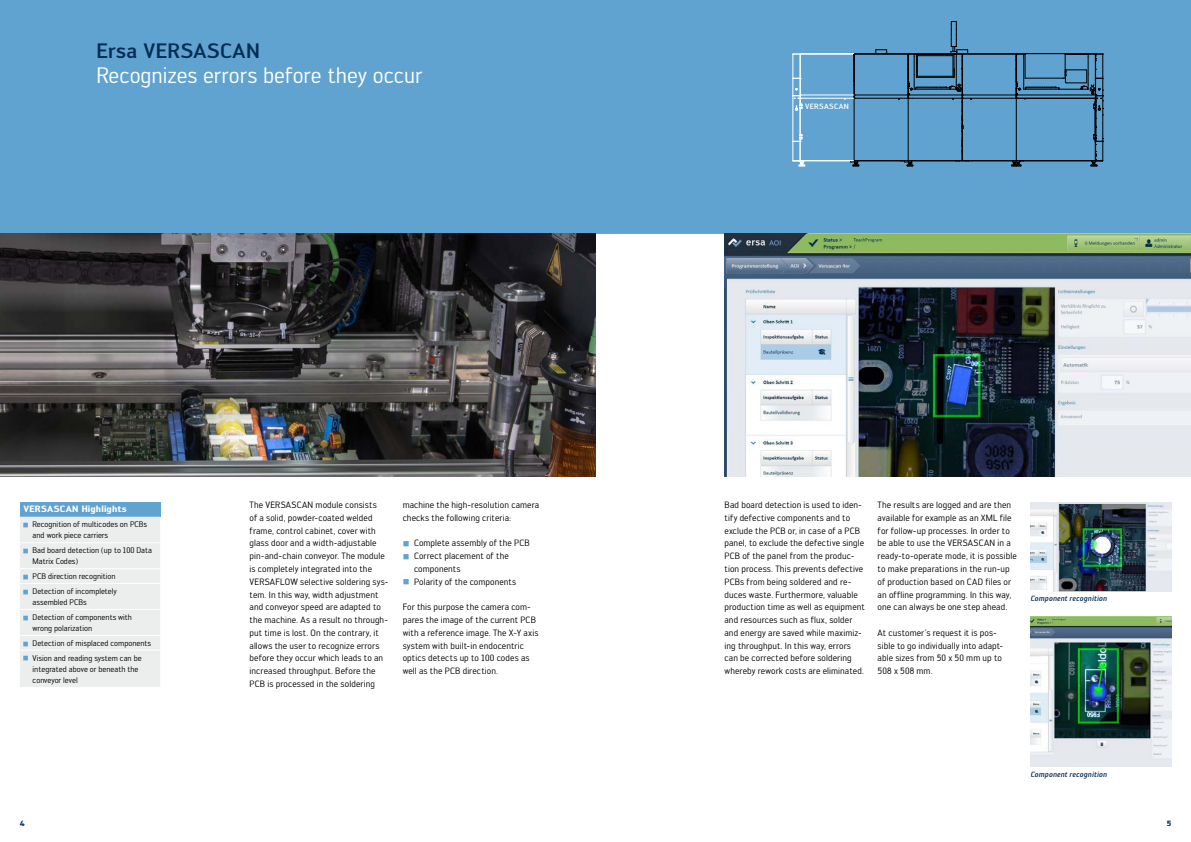
<style>
.page{position:relative;width:1191px;height:842px;background:#fff}
.page>*{position:absolute;margin:0;border:0;box-sizing:border-box;transform-origin:0 0}
.KE_Headline_2{font:22px "Engel";color:#fff}
.KE_Headline_1{font:500 20.5px "Engel";letter-spacing:.015em;color:#002c52}
.KE_Fließtext_Engel_9{font:9px/12.8px "Engel";letter-spacing:.01em;color:#000}
.KE_Tabellenheadline{font:700 9px "Engel";letter-spacing:.015em;color:#fff}
.KE_Fließtext_Engel_7{font:8px/11.3px "Engel";color:#000}
.KE_Bildunterschrift{font:italic 500 7.5px "Engel";letter-spacing:.015em;color:#002c52}
.KE_Bildunterschrift-2{font:500 7.5px "Engel";letter-spacing:.04em;color:#fff}
.t1{font:700 7.5px "Engel";color:#002c52}
</style>
<div class="page">
<div style="left:0;top:0;width:1191px;height:234px;background:#60a2d0"></div>
<img style="left:0;top:234px;width:595px;height:242px">
<img style="left:724px;top:234px;width:467px;height:242px">
<img style="left:1030px;top:502px;width:141px;height:89px">
<img style="left:1030px;top:617px;width:141px;height:150px">
<hr style="left:968px;top:161px;width:44px;height:1px;background:#000">
<hr style="left:911px;top:161px;width:44px;height:1px;background:#000">
<hr style="left:962px;top:102px;width:1px;height:39px;background:#000">
<hr style="left:961px;top:102px;width:1px;height:39px;background:#000">
<hr style="left:962px;top:54px;width:54px;height:1px;background:#000">
<hr style="left:800px;top:54px;width:54px;height:1px;background:#fff">
<hr style="left:854px;top:54px;width:54px;height:1px;background:#000">
<hr style="left:857px;top:161px;width:44px;height:1px;background:#000">
<hr style="left:803px;top:161px;width:47px;height:1px;background:#fff">
<hr style="left:907px;top:95px;width:1px;height:65px;background:#000">
<hr style="left:853px;top:95px;width:1px;height:65px;background:#000">
<svg style="left:875px;top:49px;width:12px;height:4px"></svg>
<hr style="left:962px;top:95px;width:54px;height:1px;background:#000">
<hr style="left:962px;top:98px;width:49px;height:1px;background:#000">
<hr style="left:854px;top:95px;width:54px;height:1px;background:#000">
<hr style="left:858px;top:98px;width:50px;height:1px;background:#000">
<svg style="left:853px;top:54px;width:5px;height:45px"></svg>
<hr style="left:800px;top:95px;width:54px;height:1px;background:#fff">
<hr style="left:800px;top:98px;width:54px;height:1px;background:#fff">
<hr style="left:854px;top:53px;width:54px;height:1px;background:#000">
<hr style="left:962px;top:53px;width:54px;height:1px;background:#000">
<hr style="left:800px;top:53px;width:54px;height:1px;background:#fff">
<hr style="left:962px;top:160px;width:53px;height:1px;background:#000">
<svg style="left:792px;top:53px;width:13px;height:114px"></svg>
<hr style="left:908px;top:160px;width:54px;height:1px;background:#000">
<hr style="left:800px;top:160px;width:53px;height:1px;background:#fff">
<hr style="left:854px;top:160px;width:53px;height:1px;background:#000">
<svg style="left:907px;top:21px;width:65px;height:82px;background:#4f85ab"></svg>
<svg style="left:955px;top:110px;width:14px;height:52px"></svg>
<svg style="left:900px;top:160px;width:13px;height:7px"></svg>
<svg style="left:850px;top:160px;width:9px;height:7px"></svg>
<svg style="left:1011px;top:53px;width:92px;height:114px;background:#538db5"></svg>
<div style="left:20px;top:502px;width:140px;height:15px;background:#60a2d0"></div>
<div style="left:20px;top:517px;width:140px;height:170px;background:#eceded"></div>
<p class="KE_Headline_1" style="left:96px;top:39px;width:165px">Ersa VERSASCAN</p>
<p class="KE_Headline_2" style="left:96px;top:63px;width:327px">Recognizes errors before they occur</p>
<p class="KE_Tabellenheadline" style="left:24px;top:504px;width:105px">VERSASCAN Highlights</p>
<p class="KE_Fließtext_Engel_7" style="left:33px;top:519px;width:116px">Recognition of multicodes on PCBs and work piece carriers</p>
<p class="KE_Fließtext_Engel_7" style="left:33px;top:545px;width:121px">Bad board detection (up to 100 Data<br>Matrix Codes)</p>
<p class="KE_Fließtext_Engel_7" style="left:33px;top:571px;width:85px">PCB direction recognition</p>
<p class="KE_Fließtext_Engel_7" style="left:33px;top:585px;width:86px">Detection of incompletely assembled PCBs</p>
<p class="KE_Fließtext_Engel_7" style="left:33px;top:611px;width:101px">Detection of components with wrong polarization</p>
<p class="KE_Fließtext_Engel_7" style="left:33px;top:637px;width:120px">Detection of misplaced components</p>
<p class="KE_Fließtext_Engel_7" style="left:33px;top:652px;width:111px">Vision and reading system can be integrated above or beneath the conveyor level</p>
<p class="KE_Fließtext_Engel_9" style="left:249px;top:499px;width:141px">The VERSASCAN module consists<br>of a solid, powder-coated welded frame, control cabinet, cover with glass door and a width-adjustable pin-and-chain conveyor. The module is completely integrated into the VERSAFLOW selective soldering sys&shy;tem. In this way, width adjustment and conveyor speed are adapted to the machine. As a result no through&shy;put time is lost. On the contrary, it allows the user to recognize errors before they occur which leads to an increased throughput. Before the PCB is processed in the soldering</p>
<p class="KE_Fließtext_Engel_9" style="left:403px;top:499px;width:138px">machine the high-resolution camera checks the following criteria:</p>
<p class="KE_Fließtext_Engel_9" style="left:414px;top:537px;width:117px">Complete assembly of the PCB</p>
<p class="KE_Fließtext_Engel_9" style="left:414px;top:550px;width:96px">Correct placement of the components</p>
<p class="KE_Fließtext_Engel_9" style="left:414px;top:575px;width:104px">Polarity of the components</p>
<p class="KE_Fließtext_Engel_9" style="left:403px;top:601px;width:137px">For this purpose the camera com&shy;pares the image of the current PCB with a reference image. The X-Y axis system with built-in endocentric optics detects up to 100 codes as well as the PCB direction.</p>
<p class="KE_Bildunterschrift-2" style="left:805px;top:102px;width:45px">VERSASCAN</p>
<p class="KE_Fließtext_Engel_9" style="left:724px;top:499px;width:142px">Bad board detection is used to iden&shy;tify defective components and to exclude the PCB or, in case of a PCB panel, to exclude the defective single PCB of the panel from the produc&shy;tion process. This prevents defective PCBs from being soldered and re&shy;duces waste. Furthermore, valuable production time as well as equipment and resources such as flux, solder and energy are saved while maximiz&shy;ing throughput. In this way, errors can be corrected before soldering whereby rework costs are eliminated.</p>
<p class="KE_Fließtext_Engel_9" style="left:877px;top:499px;width:141px">The results are logged and are then available for example as an XML file for follow-up processes. In order to be able to use the VERSASCAN in a ready-to-operate mode, it is possible to make preparations in the run-up of production based on CAD files or an offline programming. In this way, one can always be one step ahead.</p>
<p class="KE_Fließtext_Engel_9" style="left:877px;top:626px;width:127px">At customer´s request it is pos&shy;sible to go individually into adapt&shy;able sizes from 50 x 50 mm up to<br>508 x 508 mm.</p>
<p class="KE_Bildunterschrift" style="left:1030px;top:594px;width:78px">Component recognition</p>
<p class="KE_Bildunterschrift" style="left:1030px;top:769px;width:78px">Component recognition</p>
<p class="t1" style="left:20px;top:819px;width:7px">4</p>
<p class="t1" style="left:1166px;top:819px;width:6px">5</p>
</div>
